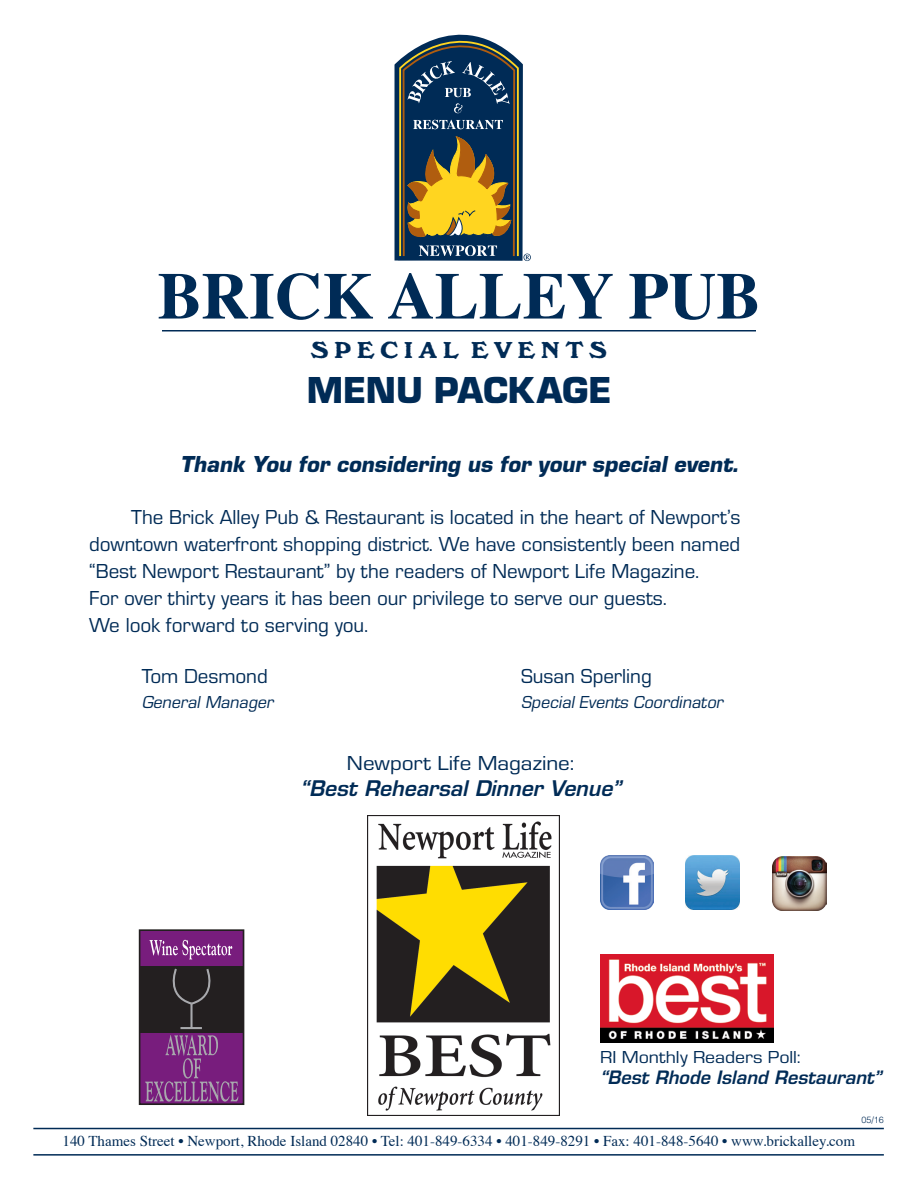
<style>
.page{position:relative;width:918px;height:1188px;background:#fff}
.page>*{position:absolute;margin:0;border:0;box-sizing:border-box;transform-origin:0 0}
.t1{font:700 66px "Times";color:#002b56}
.t2{font:39px "Eurostile Black DTC";color:#002b56}
.t3{font:italic 24px "Eurostile Black DTC";color:#002b56}
.t4{font:700 24px "Windsor Ant D";color:#002b56}
.t5{font:21px/27px "Eurostile Roman DTC";color:#002b56}
.t6{font:italic 600 21px "Eurostile";color:#002b56}
.t7{font:21px "Eurostile Roman DTC";color:#002b56;scale:1.1 1}
.t8{font:italic 18px "Eurostile Roman DTC";color:#002b56}
.t9{font:italic 600 18px "Eurostile";color:#002b56}
.t10{font:18px "Eurostile Roman DTC";color:#002b56;scale:1.1 1}
.t11{font:15px "Times";color:#002b56}
.t12{font:300 9px "Helvetica LT Std";color:#002b56}
</style>
<div class="page">
<svg style="left:394px;top:34px;width:137px;height:228px;background:#656e60"></svg>
<img style="left:368px;top:815px;width:192px;height:300px">
<div style="left:140px;top:930px;width:104px;height:174px;background:#781d7d"></div>
<div style="left:139px;top:929px;width:105px;height:176px;border:2px solid #231f20"></div>
<svg style="left:150px;top:940px;width:82px;height:19px"></svg>
<div style="left:139px;top:966px;width:104px;height:66px;background:#231f20"></div>
<hr style="left:180px;top:1027px;width:22px;height:2px;background:#a8a9ad">
<hr style="left:190px;top:1003px;width:3px;height:25px;background:#a8a9ad">
<svg style="left:172px;top:968px;width:39px;height:38px"></svg>
<svg style="left:145px;top:1035px;width:93px;height:67px"></svg>
<hr style="left:33px;top:1128px;width:851px;height:1px;background:#002b56">
<hr style="left:33px;top:1154px;width:851px;height:2px;background:#002b56">
<hr style="left:162px;top:330px;width:594px;height:2px;background:#002b56">
<img style="left:600px;top:955px;width:173px;height:88px">
<img style="left:600px;top:855px;width:54px;height:54px">
<img style="left:773px;top:856px;width:54px;height:54px">
<img style="left:686px;top:855px;width:54px;height:54px">
<h1 class="t1" style="left:158px;top:233px;width:604px">BRICK ALLEY PUB</h1>
<p class="t4" style="left:311px;top:335px;width:297px">S P E C I A L E V E N T S</p>
<h2 class="t2" style="left:307px;top:368px;width:306px">MENU PACKAGE</h2>
<p class="t3" style="left:180px;top:451px;width:564px">Thank You for considering us for your special event.</p>
<p class="t5" style="left:89px;top:504px;width:653px;text-indent:42px">The Brick Alley Pub &amp; Restaurant is located in the heart of Newport’s downtown waterfront shopping district. We have consistently been named “Best Newport Restaurant” by the readers of Newport Life Magazine.<br>For over thirty years it has been our privilege to serve our guests.<br>We look forward to serving you.</p>
<p class="t5" style="left:142px;top:662px;width:128px">Tom Desmond</p>
<p class="t5" style="left:521px;top:662px;width:132px">Susan Sperling</p>
<p class="t8" style="left:142px;top:692px;width:136px">General Manager</p>
<p class="t8" style="left:521px;top:692px;width:207px">Special Events Coordinator</p>
<p class="t7" style="left:347px;top:752px;width:208px">Newport Life Magazine:</p>
<p class="t6" style="left:300px;top:775px;width:322px">“Best Rehearsal Dinner Venue”</p>
<p class="t10" style="left:600px;top:1048px;width:184px">RI Monthly Readers Poll:</p>
<p class="t9" style="left:600px;top:1067px;width:283px">“Best Rhode Island Restaurant”</p>
<p class="t12" style="left:861px;top:1115px;width:24px">05/16</p>
<p class="t11" style="left:63px;top:1126px;width:794px">140 Thames Street • Newport, Rhode Island 02840 • Tel: 401-849-6334 • 401-849-8291 • Fax: 401-848-5640 • www.brickalley.com</p>
</div>
